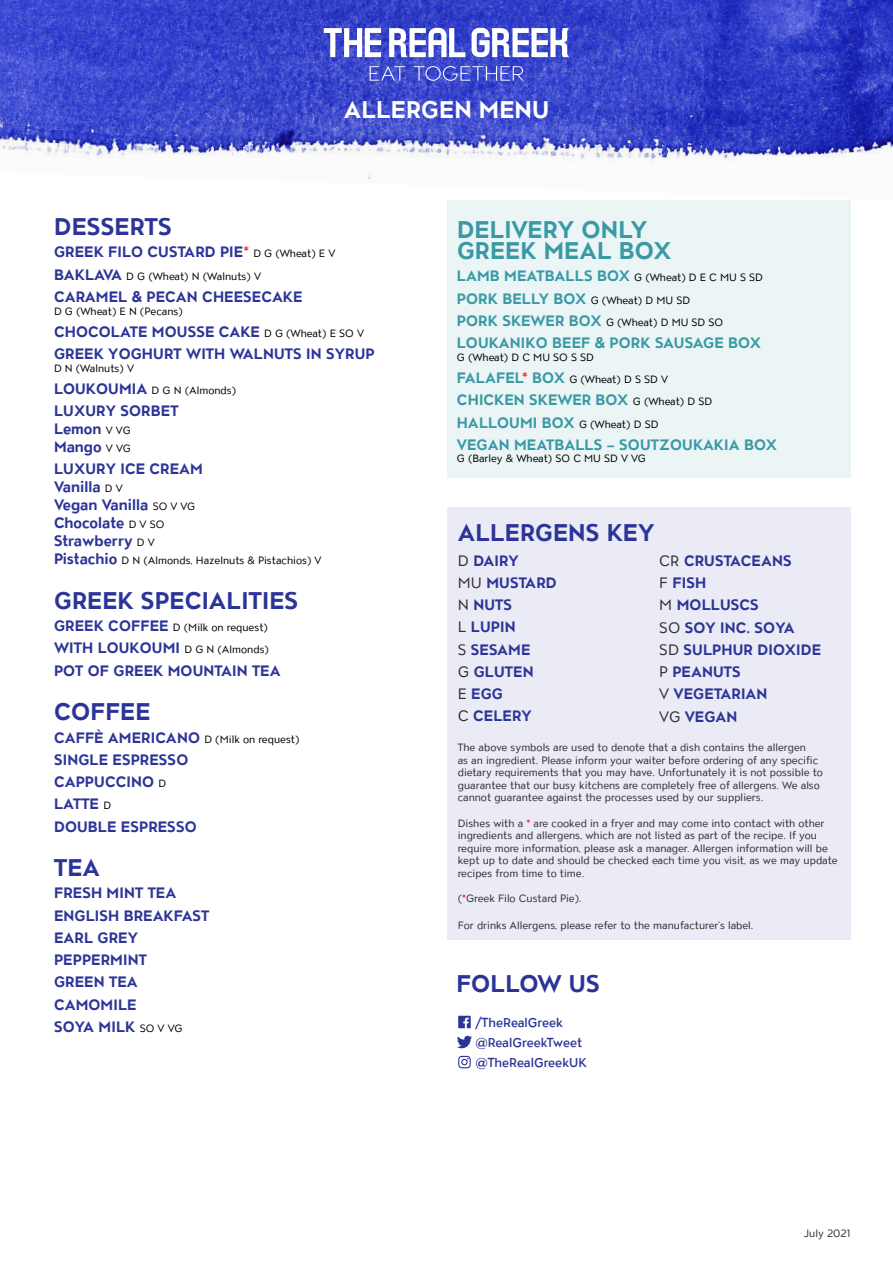
<style>
.page{position:relative;width:893px;height:1263px;background:#fff}
.page>*{position:absolute;margin:0;border:0;box-sizing:border-box;transform-origin:0 0}
.Menu_Sub_Head{font:700 24px "ATC Overlook";letter-spacing:.01em;color:#2c3497}
.Menu_Sub_Head-2{font:700 24px/21px "ATC Overlook";letter-spacing:.01em;color:#3999a5}
.Menu_Titles{font:700 24px "ATC Overlook";letter-spacing:.01em;color:#fff}
.Menu_Titles-2{font:700 15px/18px "ATC Overlook";letter-spacing:.01em;color:#2c3497}
.Menu_Titles-3{font:700 15px "ATC Overlook";letter-spacing:.01em;color:#3999a5}
.t1{font:500 12.75px "ATC Overlook";color:#2c3497}
.Menu_Body{font:10.5px/12.6px "ATC Overlook";color:#312f30}
.Menu_Titles-4{font:10.5px "ATC Overlook";color:#000}
.s1{color:#ee1d23}
.s2{font-weight:400;font-size:10.5px;color:#000}
.s3{font-weight:700;font-size:15px;color:#2c3497}
.s4{font-weight:700;font-size:15px;color:#3999a5}
.s5{font-weight:700;font-size:15px;color:#ee1d23}
.s6{font-weight:400;color:#312f30}
.s7{font-weight:700;color:#ee1d23}
</style>
<div class="page">
<div style="left:447px;top:201px;width:403px;height:277px;background:#ebf5f6"></div>
<img style="left:0;top:0;width:893px;height:179px">
<svg style="left:324px;top:28px;width:245px;height:29px"></svg>
<svg style="left:370px;top:66px;width:153px;height:15px;background:#5e68d5"></svg>
<div style="left:447px;top:507px;width:403px;height:433px;background:#eaebf5"></div>
<svg style="left:457px;top:1036px;width:15px;height:12px"></svg>
<svg style="left:458px;top:1016px;width:13px;height:12px"></svg>
<svg style="left:458px;top:1056px;width:13px;height:12px"></svg>
<p class="Menu_Titles" style="left:344px;top:96px;width:207px">ALLERGEN MENU</p>
<p class="Menu_Sub_Head" style="left:54px;top:213px;width:119px">DESSERTS</p>
<p class="Menu_Titles-2" style="left:54px;top:244px;width:283px">GREEK FILO CUSTARD PIE<span class="s1">*</span> <span class="s2">D G (Wheat) E V</span></p>
<p class="Menu_Titles-4" style="left:54px;top:270px;width:208px"><span class="s3">BAKLAVA</span> D G (Wheat) N (Walnuts) V</p>
<p class="Menu_Titles-2" style="left:54px;top:289px;width:250px">CARAMEL &amp; PECAN CHEESECAKE</p>
<p class="Menu_Titles-4" style="left:54px;top:305px;width:130px">D G (Wheat) E N (Pecans)</p>
<p class="Menu_Titles-2" style="left:54px;top:323px;width:311px">CHOCOLATE MOUSSE CAKE <span class="s2">D G (Wheat) E SO V</span></p>
<p class="Menu_Titles-2" style="left:54px;top:346px;width:322px">GREEK YOGHURT WITH WALNUTS IN SYRUP</p>
<p class="Menu_Titles-4" style="left:54px;top:362px;width:82px">D N (Walnuts) V</p>
<p class="Menu_Titles-4" style="left:54px;top:384px;width:184px"><span class="s3">LOUKOUMIA</span> D G N (Almonds)</p>
<p class="Menu_Titles-2" style="left:54px;top:403px;width:126px">LUXURY SORBET<br>Lemon <span class="s2">V VG<br></span>Mango <span class="s2">V VG</span></p>
<p class="Menu_Titles-2" style="left:54px;top:461px;width:150px">LUXURY ICE CREAM<br>Vanilla <span class="s2">D V<br></span>Vegan Vanilla <span class="s2">SO V VG<br></span>Chocolate <span class="s2">D V SO<br></span>Strawberry <span class="s2">D V</span></p>
<p class="Menu_Titles-4" style="left:54px;top:555px;width:269px"><span class="s3">Pistachio</span> D N (Almonds, Hazelnuts &amp; Pistachios) V</p>
<p class="Menu_Sub_Head" style="left:54px;top:587px;width:246px">GREEK SPECIALITIES</p>
<p class="Menu_Titles-4" style="left:54px;top:622px;width:215px"><span class="s3">GREEK COFFEE</span> D (Milk on request)</p>
<p class="Menu_Titles-2" style="left:54px;top:640px;width:216px">WITH LOUKOUMI <span class="s2">D G N (Almonds)</span></p>
<p class="Menu_Titles-2" style="left:54px;top:662px;width:228px">POT OF GREEK MOUNTAIN TEA</p>
<p class="Menu_Sub_Head" style="left:54px;top:698px;width:98px">COFFEE</p>
<p class="Menu_Titles-4" style="left:54px;top:733px;width:247px"><span class="s3">CAFFÈ AMERICANO</span> D (Milk on request)</p>
<p class="Menu_Titles-2" style="left:54px;top:751px;width:136px">SINGLE ESPRESSO</p>
<p class="Menu_Titles-2" style="left:54px;top:774px;width:114px">CAPPUCCINO <span class="s2">D</span></p>
<p class="Menu_Titles-2" style="left:54px;top:796px;width:59px">LATTE <span class="s2">D</span></p>
<p class="Menu_Titles-2" style="left:54px;top:818px;width:144px">DOUBLE ESPRESSO</p>
<p class="Menu_Sub_Head" style="left:54px;top:854px;width:47px">TEA</p>
<p class="Menu_Titles-2" style="left:54px;top:885px;width:124px">FRESH MINT TEA</p>
<p class="Menu_Titles-2" style="left:54px;top:907px;width:157px">ENGLISH BREAKFAST</p>
<p class="Menu_Titles-2" style="left:54px;top:929px;width:85px">EARL GREY</p>
<p class="Menu_Titles-2" style="left:54px;top:952px;width:94px">PEPPERMINT</p>
<p class="Menu_Titles-2" style="left:54px;top:974px;width:85px">GREEN TEA</p>
<p class="Menu_Titles-2" style="left:54px;top:996px;width:84px">CAMOMILE</p>
<p class="Menu_Titles-2" style="left:54px;top:1018px;width:130px">SOYA MILK <span class="s2">SO V VG</span></p>
<p class="Menu_Sub_Head-2" style="left:457px;top:221px;width:216px">DELIVERY ONLY<br>GREEK MEAL BOX</p>
<p class="Menu_Titles-3" style="left:457px;top:268px;width:308px">LAMB MEATBALLS BOX <span class="s2">G (Wheat) D E C MU S SD</span></p>
<p class="Menu_Titles-4" style="left:457px;top:294px;width:235px"><span class="s4">PORK BELLY BOX</span> G (Wheat) D MU SD</p>
<p class="Menu_Titles-4" style="left:457px;top:316px;width:268px"><span class="s4">PORK SKEWER BOX</span> G (Wheat) D MU SD SO</p>
<p class="Menu_Titles-3" style="left:457px;top:334px;width:306px">LOUKANIKO BEEF &amp; PORK SAUSAGE BOX</p>
<p class="Menu_Titles-4" style="left:457px;top:351px;width:139px">G (Wheat) D C MU SO S SD</p>
<p class="Menu_Titles-4" style="left:457px;top:373px;width:213px"><span class="s4">FALAFEL</span><span class="s5">*</span> <span class="s4">BOX</span> G (Wheat) D S SD V</p>
<p class="Menu_Titles-3" style="left:457px;top:392px;width:257px">CHICKEN SKEWER BOX <span class="s2">G (Wheat) D SD</span></p>
<p class="Menu_Titles-3" style="left:457px;top:414px;width:203px">HALLOUMI BOX <span class="s2">G (Wheat) D SD</span></p>
<p class="Menu_Titles-3" style="left:457px;top:436px;width:321px">VEGAN MEATBALLS – SOUTZOUKAKIA BOX</p>
<p class="Menu_Titles-4" style="left:457px;top:453px;width:191px">G (Barley &amp; Wheat) SO C MU SD V VG</p>
<p class="Menu_Sub_Head" style="left:458px;top:519px;width:198px">ALLERGENS KEY</p>
<p class="Menu_Titles-2" style="left:458px;top:552px;width:62px"><span class="s6">D</span> DAIRY</p>
<p class="Menu_Titles-2" style="left:458px;top:575px;width:100px"><span class="s6">MU</span> MUSTARD</p>
<p class="Menu_Titles-2" style="left:458px;top:597px;width:56px"><span class="s6">N</span> NUTS</p>
<p class="Menu_Titles-2" style="left:458px;top:619px;width:59px"><span class="s6">L</span> LUPIN</p>
<p class="Menu_Titles-2" style="left:458px;top:641px;width:74px"><span class="s6">S</span> SESAME</p>
<p class="Menu_Titles-2" style="left:458px;top:664px;width:77px"><span class="s6">G</span> GLUTEN</p>
<p class="Menu_Titles-2" style="left:458px;top:686px;width:47px"><span class="s6">E</span> EGG</p>
<p class="Menu_Titles-2" style="left:458px;top:708px;width:75px"><span class="s6">C</span> CELERY</p>
<p class="Menu_Body" style="left:458px;top:741px;width:367px">The above symbols are used to denote that a dish contains the allergen<br>as an ingredient. Please inform your waiter before ordering of any specific dietary requirements that you may have. Unfortunately it is not possible to guarantee that our busy kitchens are completely free of allergens. We also cannot guarantee against the processes used by our suppliers.</p>
<p class="Menu_Body" style="left:458px;top:817px;width:381px">Dishes with a <span class="s7">*</span> are cooked in a fryer and may come into contact with other ingredients and allergens, which are not listed as part of the recipe. If you require more information, please ask a manager. Allergen information will be kept up to date and should be checked each time you visit, as we may update recipes from time to time.</p>
<p class="Menu_Body" style="left:458px;top:893px;width:125px">(<span class="s7">*</span>Greek Filo Custard Pie).</p>
<p class="Menu_Body" style="left:458px;top:919px;width:297px">For drinks Allergens, please refer to the manufacturer’s label.</p>
<p class="Menu_Titles-2" style="left:659px;top:552px;width:134px"><span class="s6">CR</span> CRUSTACEANS</p>
<p class="Menu_Titles-2" style="left:659px;top:575px;width:49px"><span class="s6">F</span> FISH</p>
<p class="Menu_Titles-2" style="left:659px;top:597px;width:101px"><span class="s6">M</span> MOLLUSCS</p>
<p class="Menu_Titles-2" style="left:659px;top:619px;width:137px"><span class="s6">SO</span> SOY INC. SOYA</p>
<p class="Menu_Titles-2" style="left:659px;top:641px;width:163px"><span class="s6">SD</span> SULPHUR DIOXIDE</p>
<p class="Menu_Titles-2" style="left:659px;top:664px;width:83px"><span class="s6">P</span> PEANUTS</p>
<p class="Menu_Titles-2" style="left:659px;top:686px;width:110px"><span class="s6">V</span> VEGETARIAN</p>
<p class="Menu_Titles-2" style="left:659px;top:708px;width:80px"><span class="s6">VG</span> VEGAN</p>
<p class="Menu_Sub_Head" style="left:456px;top:970px;width:145px">FOLLOW US</p>
<p class="t1" style="left:475px;top:1015px;width:89px">/TheRealGreek</p>
<p class="t1" style="left:475px;top:1035px;width:108px">@RealGreekTweet</p>
<p class="t1" style="left:475px;top:1055px;width:113px">@TheRealGreekUK</p>
<p class="Menu_Body" style="left:804px;top:1228px;width:48px">July 2021</p>
</div>
